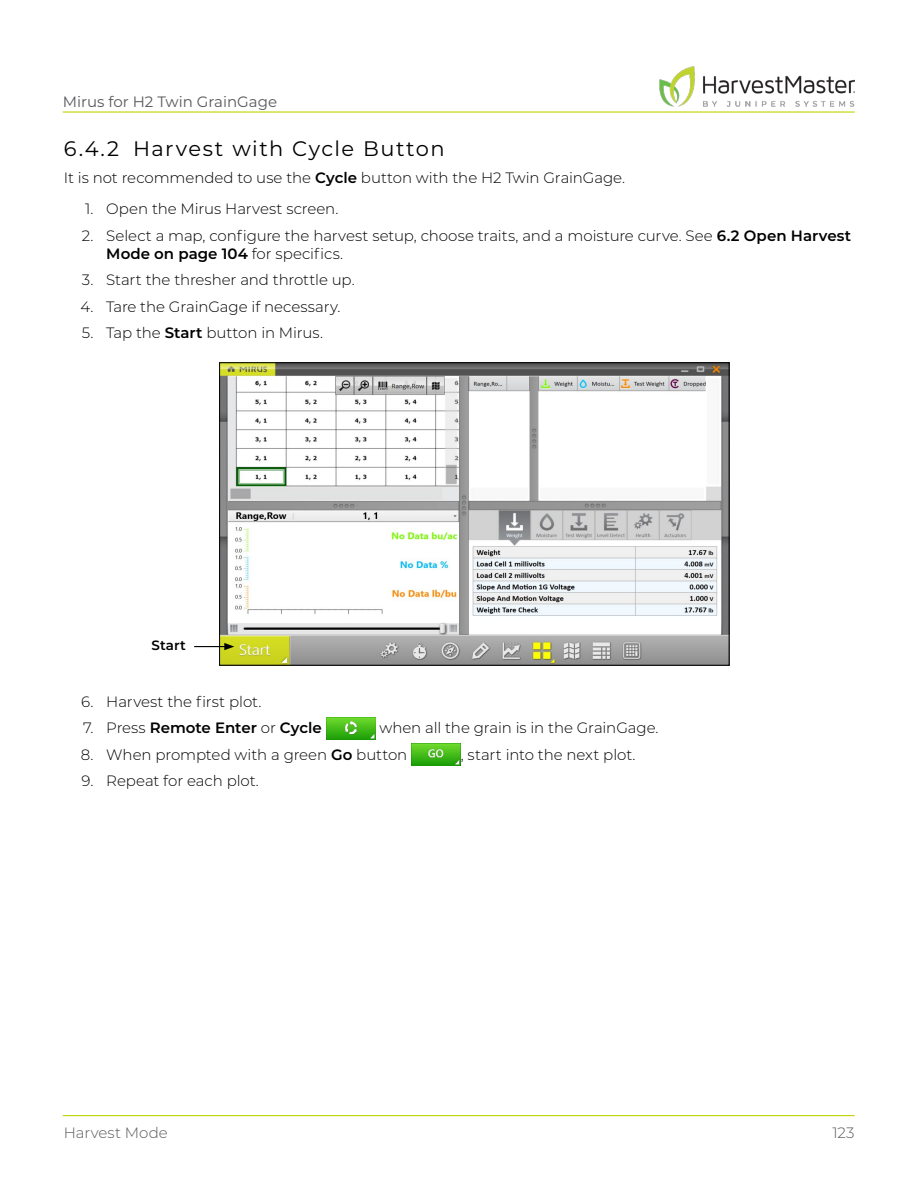
<style>
.page{position:relative;width:918px;height:1188px;background:#fff}
.page>*{position:absolute;margin:0;border:0;box-sizing:border-box;transform-origin:0 0}
.t1{font:21px "Montserrat";letter-spacing:.065em;color:#000}
.t2{font:300 15px/18px "Montserrat";letter-spacing:-.005em;color:#000}
.t3{font:600 15px "Montserrat";color:#000}
.t4{font:15px "Montserrat";color:#58595b}
.t5{font:300 15px "Montserrat";color:#58595b}
.t6{font:600 13.5px "Montserrat";letter-spacing:.005em;color:#000}
.s1{font-weight:600}
.s2{font-weight:300}
</style>
<div class="page">
<hr style="left:63px;top:111px;width:792px;height:2px;background:#c0d400">
<hr style="left:63px;top:1115px;width:792px;height:1px;background:#c0d400">
<img style="left:656px;top:66px;width:199px;height:47px">
<img style="left:326px;top:718px;width:50px;height:21px">
<img style="left:411px;top:744px;width:50px;height:22px">
<img style="left:221px;top:364px;width:506px;height:300px">
<div style="left:219px;top:362px;width:510px;height:304px;border:1px solid #000"></div>
<hr style="left:194px;top:646px;width:33px;height:1px;background:#000">
<svg style="left:224px;top:643px;width:10px;height:7px"></svg>
<p class="t4" style="left:63px;top:91px;width:216px">Mirus for H2 Twin GrainGage</p>
<h1 class="t1" style="left:64px;top:135px;width:382px">6.4.2 Harvest with Cycle Button</h1>
<p class="t2" style="left:64px;top:168px;width:563px">It is not recommended to use the <span class="s1">Cycle</span> button with the H2 Twin GrainGage.</p>
<p class="t2" style="left:85px;top:200px;width:255px">1. Open the Mirus Harvest screen.</p>
<p class="t2" style="left:106px;top:226px;width:746px;text-indent:-24px">2. Select a map, configure the harvest setup, choose traits, and a moisture curve. See <span class="s1">6.2 Open Harvest<br>Mode on page 104</span> for specifics.</p>
<p class="t2" style="left:82px;top:271px;width:274px">3. Start the thresher and throttle up.</p>
<p class="t2" style="left:81px;top:297px;width:261px">4. Tare the GrainGage if necessary.</p>
<p class="t2" style="left:82px;top:324px;width:243px">5. Tap the <span class="s1">Start</span> button in Mirus.</p>
<p class="t6" style="left:152px;top:636px;width:36px">Start</p>
<p class="t2" style="left:81px;top:692px;width:182px">6. Harvest the first plot.</p>
<p class="t3" style="left:83px;top:717px;width:240px"><span class="s2">7. Press</span> Remote Enter <span class="s2">or</span> Cycle</p>
<p class="t2" style="left:379px;top:719px;width:281px">when all the grain is in the GrainGage.</p>
<p class="t2" style="left:81px;top:745px;width:328px">8. When prompted with a green <span class="s1">Go</span> button</p>
<p class="t2" style="left:461px;top:745px;width:176px">, start into the next plot.</p>
<p class="t2" style="left:82px;top:772px;width:179px">9. Repeat for each plot.</p>
<p class="t5" style="left:64px;top:1123px;width:106px">Harvest Mode</p>
<p class="t5" style="left:832px;top:1123px;width:24px">123</p>
</div>
